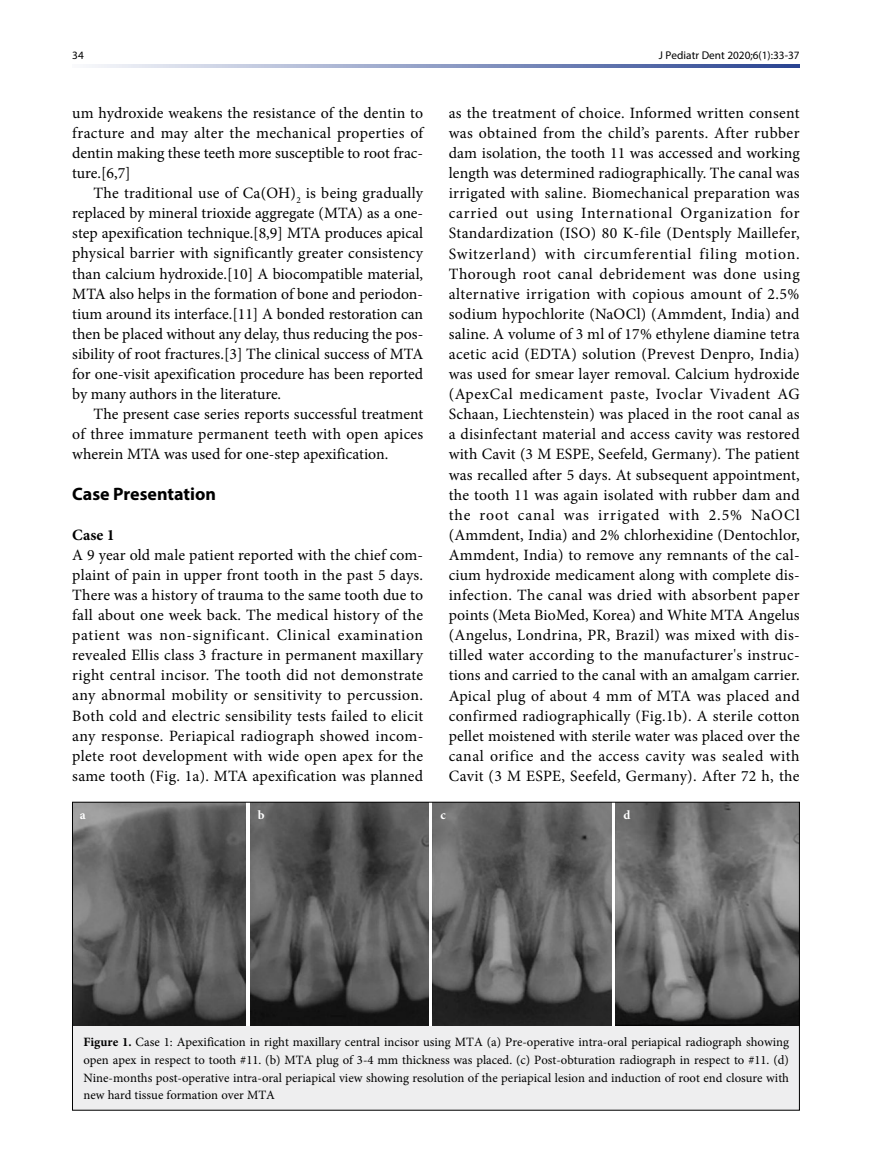
<style>
.page{position:relative;width:872px;height:1170px;background:#fff}
.page>*{position:absolute;margin:0;border:0;box-sizing:border-box;transform-origin:0 0}
.t1{font:700 18px "Myriad Pro";color:#000}
.t2{font:15.75px/20.1px "Minion Pro";letter-spacing:.005em;color:#000;text-align:justify}
.t3{font:700 15.75px "Minion Pro";color:#000}
.t4{font:12.75px/18px "Minion Pro";color:#000;text-align:justify}
.t5{font:700 12.75px "Minion Pro";color:#fff}
.t6{font:11.25px "Myriad Pro";color:#000}
.s1{font-weight:700}
</style>
<div class="page">
<svg style="left:89px;top:64px;width:710px;height:4px;background:#8e9cc4"></svg>
<img style="left:74px;top:803px;width:171px;height:222px">
<img style="left:250px;top:803px;width:178px;height:222px">
<img style="left:433px;top:803px;width:178px;height:222px">
<img style="left:616px;top:803px;width:181px;height:222px">
<div style="left:73px;top:1025px;width:726px;height:85px;background:#eeeeef"></div>
<p class="t6" style="left:72px;top:49px;width:13px">34</p>
<p class="t6" style="left:659px;top:49px;width:142px">J Pediatr Dent 2020;6(1):33-37</p>
<p class="t2" style="left:72px;top:103px;width:352px">um hydroxide weakens the resistance of the dentin to fracture and may alter the mechanical properties of dentin making these teeth more susceptible to root frac&shy;ture.[6,7]</p>
<p class="t2" style="left:72px;top:183px;width:352px;text-indent:21px">The traditional use of Ca(OH)<sub>2</sub> is being gradually replaced by mineral trioxide aggregate (MTA) as a one&shy;step apexification technique.[8,9] MTA produces apical physical barrier with significantly greater consistency than calcium hydroxide.[10] A biocompatible material, MTA also helps in the formation of bone and periodon&shy;tium around its interface.[11] A bonded restoration can then be placed without any delay, thus reducing the pos&shy;sibility of root fractures.[3] The clinical success of MTA for one-visit apexification procedure has been reported by many authors in the literature.</p>
<p class="t2" style="left:72px;top:404px;width:352px;text-indent:21px">The present case series reports successful treatment of three immature permanent teeth with open apices wherein MTA was used for one-step apexification.</p>
<p class="t1" style="left:72px;top:481px;width:145px">Case Presentation</p>
<p class="t3" style="left:72px;top:523px;width:44px">Case 1</p>
<p class="t2" style="left:72px;top:544px;width:352px">A 9 year old male patient reported with the chief com&shy;plaint of pain in upper front tooth in the past 5 days.<br>There was a history of trauma to the same tooth due to fall about one week back. The medical history of the patient was non-significant. Clinical examination revealed Ellis class 3 fracture in permanent maxillary right central incisor. The tooth did not demonstrate any abnormal mobility or sensitivity to percussion.<br>Both cold and electric sensibility tests failed to elicit any response. Periapical radiograph showed incom&shy;plete root development with wide open apex for the same tooth (Fig. 1a). MTA apexification was planned</p>
<p class="t2" style="left:449px;top:103px;width:352px">as the treatment of choice. Informed written consent was obtained from the child’s parents. After rubber dam isolation, the tooth 11 was accessed and working length was determined radiographically. The canal was irrigated with saline. Biomechanical preparation was carried out using International Organization for Standardization (ISO) 80 K-file (Dentsply Maillefer, Switzerland) with circumferential filing motion.<br>Thorough root canal debridement was done using alternative irrigation with copious amount of 2.5% sodium hypochlorite (NaOCl) (Ammdent, India) and saline. A volume of 3 ml of 17% ethylene diamine tetra acetic acid (EDTA) solution (Prevest Denpro, India) was used for smear layer removal. Calcium hydroxide (ApexCal medicament paste, Ivoclar Vivadent AG Schaan, Liechtenstein) was placed in the root canal as a disinfectant material and access cavity was restored with Cavit (3 M ESPE, Seefeld, Germany). The patient was recalled after 5 days. At subsequent appointment, the tooth 11 was again isolated with rubber dam and the root canal was irrigated with 2.5% NaOCl (Ammdent, India) and 2% chlorhexidine (Dentochlor, Ammdent, India) to remove any remnants of the cal&shy;cium hydroxide medicament along with complete dis&shy;infection. The canal was dried with absorbent paper points (Meta BioMed, Korea) and White MTA Angelus (Angelus, Londrina, PR, Brazil) was mixed with dis&shy;tilled water according to the manufacturer's instruc&shy;tions and carried to the canal with an amalgam carrier.<br>Apical plug of about 4 mm of MTA was placed and confirmed radiographically (Fig.1b). A sterile cotton pellet moistened with sterile water was placed over the canal orifice and the access cavity was sealed with Cavit (3 M ESPE, Seefeld, Germany). After 72 h, the</p>
<p class="t5" style="left:80px;top:805px;width:7px">a</p>
<p class="t5" style="left:258px;top:805px;width:8px">b</p>
<p class="t5" style="left:440px;top:805px;width:7px">c</p>
<p class="t5" style="left:623px;top:805px;width:8px">d</p>
<p class="t4" style="left:83px;top:1032px;width:707px"><span class="s1">Figure 1.</span> Case 1: Apexification in right maxillary central incisor using MTA (a) Pre-operative intra-oral periapical radiograph showing open apex in respect to tooth #11. (b) MTA plug of 3-4 mm thickness was placed. (c) Post-obturation radiograph in respect to #11. (d)<br>Nine-months post-operative intra-oral periapical view showing resolution of the periapical lesion and induction of root end closure with new hard tissue formation over MTA</p>
</div>
